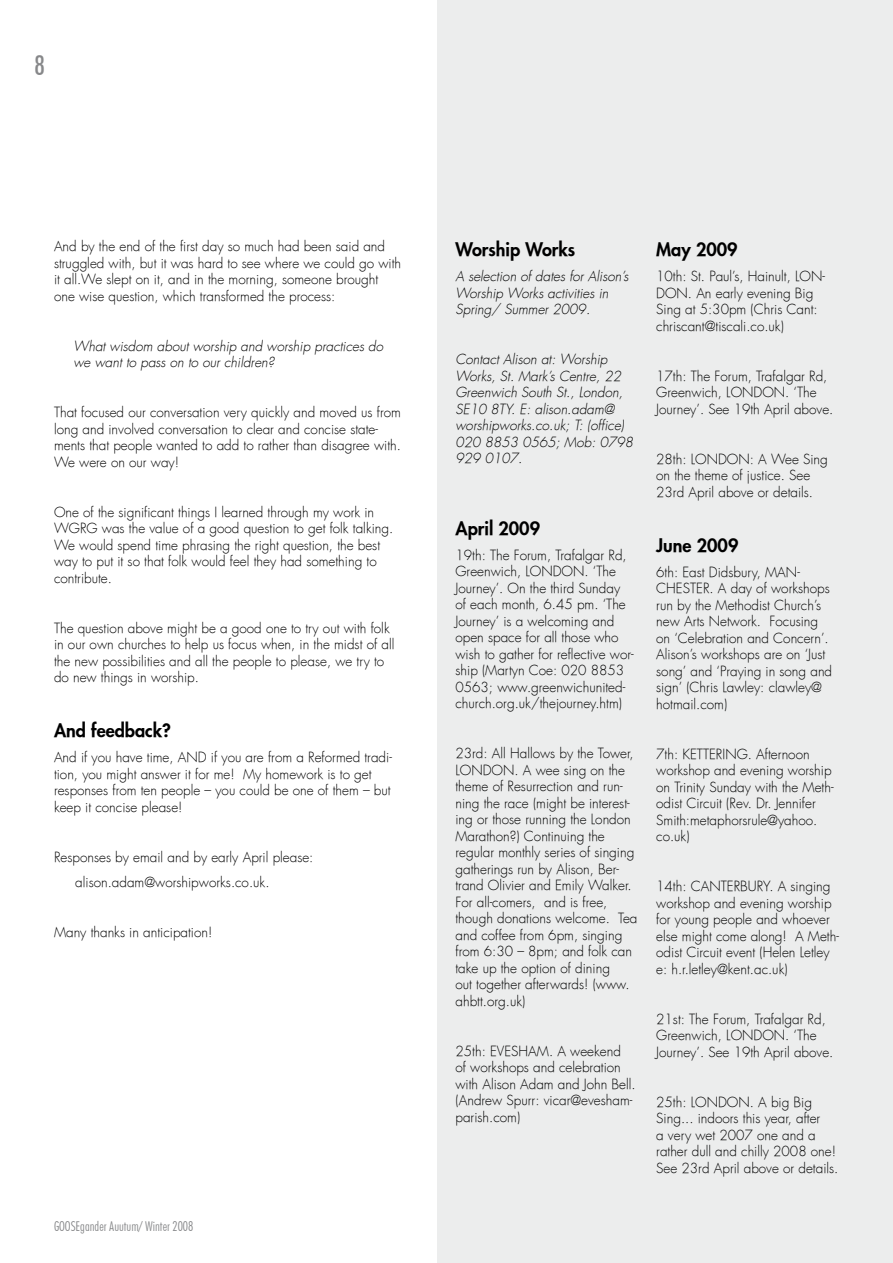
<style>
.page{position:relative;width:893px;height:1263px;background:#fff}
.page>*{position:absolute;margin:0;border:0;box-sizing:border-box;transform-origin:0 0}
.t1{font:500 condensed 27px "Futura BT";color:#87888a}
.t2{font:800 18px "Futura";color:#000}
.t3{font:300 13.5px/16.5px "Futura";color:#000}
.t4{font:italic 300 13.5px/16.5px "Futura";color:#000}
.t5{font:300 condensed 13.5px "Futura BT";color:#87888a}
</style>
<div class="page">
<div style="left:437px;top:0;width:456px;height:1263px;background:#eceded"></div>
<h1 class="t1" style="left:35px;top:49px;width:12px">8</h1>
<p class="t3" style="left:54px;top:238px;width:349px">And by the end of the first day so much had been said and struggled with, but it was hard to see where we could go with it all.We slept on it, and in the morning, someone brought one wise question, which transformed the process:</p>
<p class="t4" style="left:73px;top:338px;width:311px">What wisdom about worship and worship practices do we want to pass on to our children?</p>
<p class="t3" style="left:54px;top:404px;width:348px">That focused our conversation very quickly and moved us from long and involved conversation to clear and concise state&shy;ments that people wanted to add to rather than disagree with.<br>We were on our way!</p>
<p class="t3" style="left:54px;top:504px;width:341px">One of the significant things I learned through my work in WGRG was the value of a good question to get folk talking.<br>We would spend time phrasing the right question, the best way to put it so that folk would feel they had something to contribute.</p>
<p class="t3" style="left:54px;top:620px;width:342px">The question above might be a good one to try out with folk in our own churches to help us focus when, in the midst of all the new possibilities and all the people to please, we try to do new things in worship.</p>
<h2 class="t2" style="left:54px;top:719px;width:119px">And feedback?</h2>
<p class="t3" style="left:54px;top:750px;width:339px">And if you have time, AND if you are from a Reformed tradi&shy;tion, you might answer it for me! My homework is to get responses from ten people – you could be one of them – but keep it concise please!</p>
<p class="t3" style="left:75px;top:845px;width:240px;line-height:25px;text-indent:-21px">Responses by email and by early April please: alison.adam@worshipworks.co.uk.</p>
<p class="t3" style="left:54px;top:924px;width:160px">Many thanks in anticipation!</p>
<p class="t5" style="left:54px;top:1218px;width:141px">GOOSEgander Auutum/ Winter 2008</p>
<h2 class="t2" style="left:455px;top:238px;width:121px">Worship Works</h2>
<p class="t4" style="left:455px;top:268px;width:175px">A selection of dates for Alison’s<br>Worship Works activities in<br>Spring/ Summer 2009.</p>
<p class="t4" style="left:455px;top:351px;width:179px">Contact Alison at: Worship<br>Works, St. Mark’s Centre, 22<br>Greenwich South St., London,<br>SE10 8TY. E: alison.adam@ worshipworks.co.uk; T: (office)<br>020 8853 0565; Mob: 0798<br>929 0107.</p>
<h2 class="t2" style="left:455px;top:517px;width:86px">April 2009</h2>
<p class="t3" style="left:455px;top:547px;width:180px">19th: The Forum, Trafalgar Rd,<br>Greenwich, LONDON. ‘The<br>Journey’. On the third Sunday of each month, 6.45 pm. ‘The<br>Journey’ is a welcoming and open space for all those who wish to gather for reflective wor&shy;ship (Martyn Coe: 020 8853<br>0563; www.greenwichunited&shy;church.org.uk/thejourney.htm)</p>
<p class="t3" style="left:455px;top:746px;width:183px">23rd: All Hallows by the Tower,<br>LONDON. A wee sing on the theme of Resurrection and run&shy;ning the race (might be interest&shy;ing or those running the London<br>Marathon?) Continuing the regular monthly series of singing gatherings run by Alison, Ber&shy;trand Olivier and Emily Walker.<br>For all-comers, and is free, though donations welcome. Tea and coffee from 6pm, singing from 6:30 – 8pm; and folk can take up the option of dining<br>out together afterwards! (www. ahbtt.org.uk)</p>
<p class="t3" style="left:455px;top:1043px;width:182px">25th: EVESHAM. A weekend<br>of workshops and celebration with Alison Adam and John Bell. (Andrew Spurr: vicar@evesham&shy;parish.com)</p>
<h2 class="t2" style="left:656px;top:238px;width:83px">May 2009</h2>
<p class="t3" style="left:656px;top:268px;width:170px">10th: St. Paul’s, Hainult, LON-<br>DON. An early evening Big<br>Sing at 5:30pm (Chris Cant: chriscant@tiscali.co.uk)</p>
<p class="t3" style="left:656px;top:368px;width:179px">17th: The Forum, Trafalgar Rd,<br>Greenwich, LONDON. ‘The<br>Journey’. See 19th April above.</p>
<p class="t3" style="left:656px;top:451px;width:173px">28th: LONDON: A Wee Sing on the theme of justice. See<br>23rd April above or details.</p>
<h2 class="t2" style="left:656px;top:534px;width:84px">June 2009</h2>
<p class="t3" style="left:656px;top:564px;width:177px">6th: East Didsbury, MAN-<br>CHESTER. A day of workshops run by the Methodist Church’s new Arts Network. Focusing on ‘Celebration and Concern’.<br>Alison’s workshops are on ‘Just song’ and ‘Praying in song and sign’ (Chris Lawley: clawley@ hotmail.com)</p>
<p class="t3" style="left:656px;top:746px;width:179px">7th: KETTERING. Afternoon workshop and evening worship on Trinity Sunday with the Meth&shy;odist Circuit (Rev. Dr. Jennifer<br>Smith:metaphorsrule@yahoo. co.uk)</p>
<p class="t3" style="left:656px;top:878px;width:184px">14th: CANTERBURY. A singing workshop and evening worship for young people and whoever else might come along! A Meth&shy;odist Circuit event (Helen Letley e: h.r.letley@kent.ac.uk)</p>
<p class="t3" style="left:656px;top:1011px;width:179px">21st: The Forum, Trafalgar Rd,<br>Greenwich, LONDON. ‘The<br>Journey’. See 19th April above.</p>
<p class="t3" style="left:656px;top:1094px;width:184px">25th: LONDON. A big Big<br>Sing... indoors this year, after<br>a very wet 2007 one and a rather dull and chilly 2008 one!<br>See 23rd April above or details.</p>
</div>
